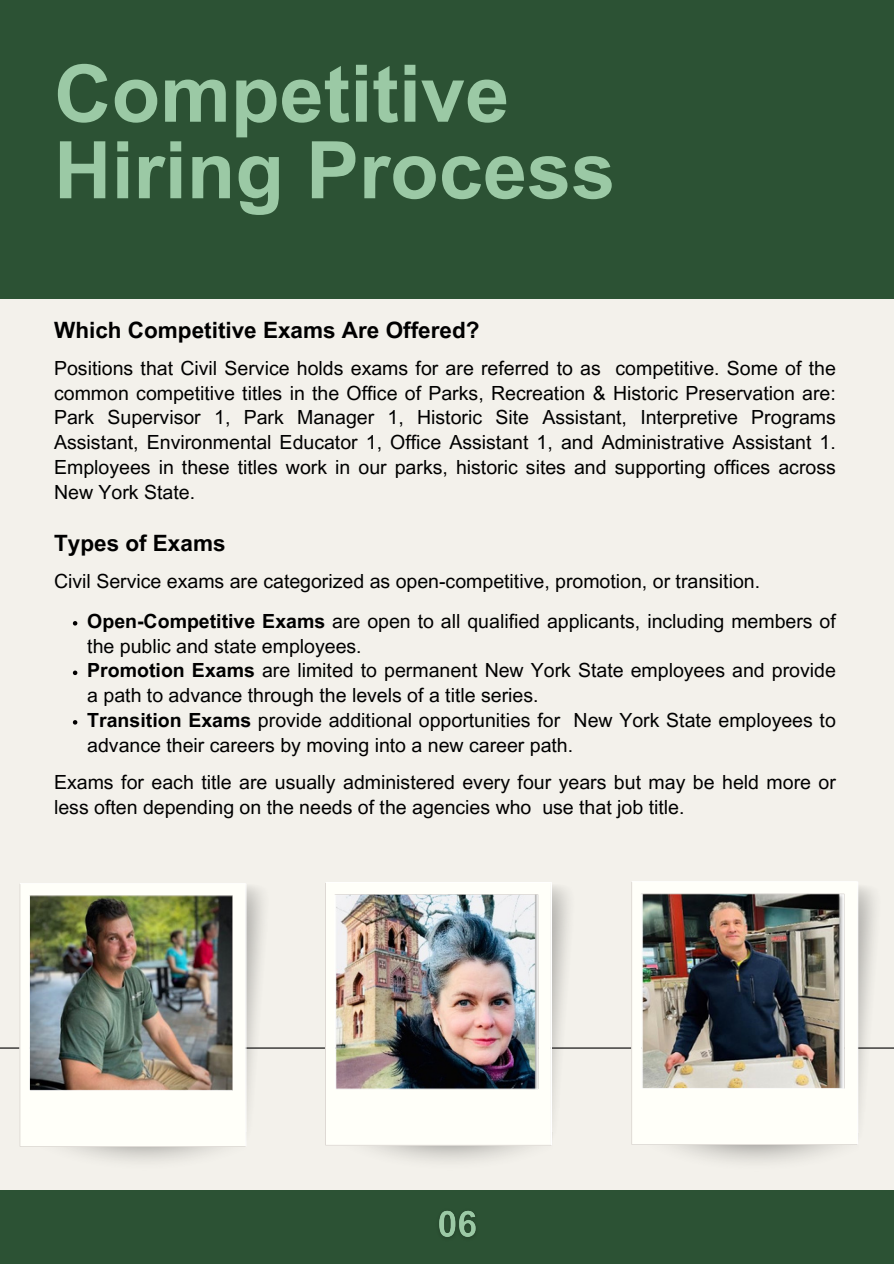
<style>
.page{position:relative;width:894px;height:1264px;background:#fff}
.page>*{position:absolute;margin:0;border:0;box-sizing:border-box;transform-origin:0 0}
.t1{font:700 79.5px/76.5px "Arial MT Pro";color:#9bc9a5}
.t2{font:700 22.5px "Arial MT Pro";color:#000}
.t3{font:19.5px/24.8px "Arial MT Pro";color:#000}
.s1{font-weight:700}
</style>
<div class="page">
<div style="left:0;top:0;width:893px;height:1263px;background:#f3f1eb"></div>
<svg style="left:73px;top:621px;width:4px;height:4px"></svg>
<svg style="left:73px;top:670px;width:4px;height:5px"></svg>
<svg style="left:73px;top:720px;width:4px;height:4px"></svg>
<div style="left:0;top:0;width:893px;height:299px;background:#2c5234"></div>
<div style="left:0;top:1190px;width:893px;height:73px;background:#2c5234"></div>
<img style="left:439px;top:1210px;width:37px;height:27px">
<img style="left:858px;top:887px;width:26px;height:226px">
<hr style="left:0;top:1047px;width:893px;height:1px;background:#000">
<img style="left:552px;top:886px;width:26px;height:251px">
<img style="left:631px;top:881px;width:227px;height:263px">
<img style="left:325px;top:882px;width:227px;height:263px">
<img style="left:246px;top:886px;width:27px;height:229px">
<img style="left:20px;top:883px;width:226px;height:263px">
<p class="t1" style="left:54px;top:65px;width:563px">Competitive<br>Hiring Process</p>
<h1 class="t2" style="left:54px;top:322px;width:427px">Which Competitive Exams Are Offered?</h1>
<h2 class="t3" style="left:54px;top:358px;width:783px;text-align:justify">Positions that Civil Service holds exams for are referred to as competitive. Some of the common competitive titles in the Office of Parks, Recreation &amp; Historic Preservation are:<br>Park Supervisor 1, Park Manager 1, Historic Site Assistant, Interpretive Programs Assistant, Environmental Educator 1, Office Assistant 1, and Administrative Assistant 1.<br>Employees in these titles work in our parks, historic sites and supporting offices across New York State.</h2>
<p class="t2" style="left:54px;top:535px;width:173px">Types of Exams</p>
<h2 class="t3" style="left:54px;top:571px;width:707px">Civil Service exams are categorized as open-competitive, promotion, or transition.</h2>
<p class="t3" style="left:87px;top:611px;width:749px"><span class="s1">Open-Competitive Exams</span> are open to all qualified applicants, including members of the public and state employees.</p>
<p class="t3" style="left:87px;top:660px;width:750px"><span class="s1">Promotion Exams</span> are limited to permanent New York State employees and provide a path to advance through the levels of a title series.</p>
<p class="t3" style="left:87px;top:710px;width:749px"><span class="s1">Transition Exams</span> provide additional opportunities for New York State employees to advance their careers by moving into a new career path.</p>
<p class="t3" style="left:54px;top:772px;width:783px">Exams for each title are usually administered every four years but may be held more or less often depending on the needs of the agencies who use that job title.</p>
</div>
